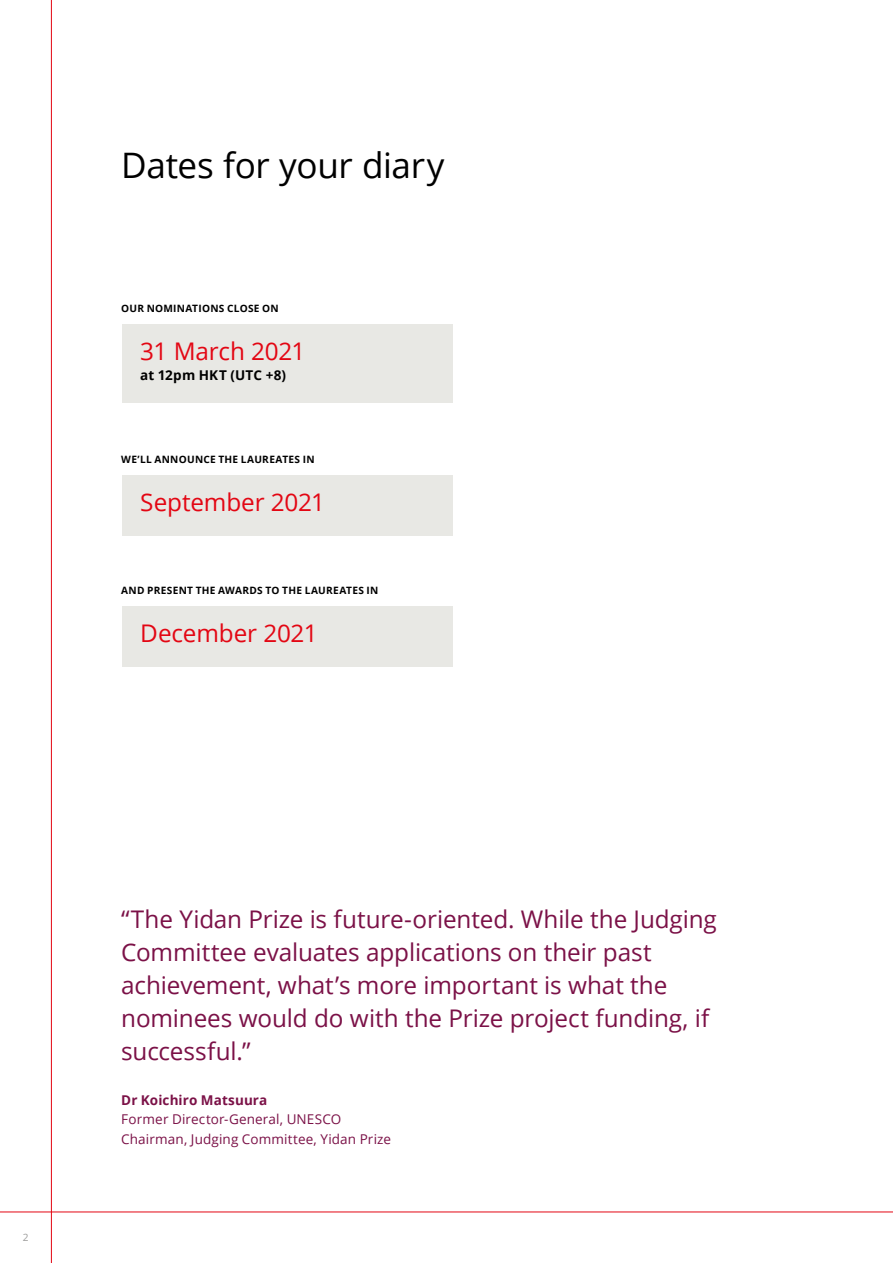
<style>
.page{position:relative;width:893px;height:1263px;background:#fff}
.page>*{position:absolute;margin:0;border:0;box-sizing:border-box;transform-origin:0 0}
.t1{font:35.1px "Open Sans";letter-spacing:-.01em;color:#000}
.t2{font:24.3px/33px "Open Sans";letter-spacing:-.005em;color:#7b1147}
.t3{font:24.3px "Open Sans";letter-spacing:-.005em;color:#e30613}
.t4{font:13.5px/19.5px "Open Sans";letter-spacing:.01em;color:#7b1147}
.t5{font:700 13.5px "Open Sans";letter-spacing:.01em;color:#7b1147}
.t6{font:700 13.5px "Open Sans";letter-spacing:.01em;color:#000}
.t7{font:700 10.2px "Open Sans";letter-spacing:.025em;color:#000}
.t8{font:10.2px "Open Sans";color:#9d9d9c}
</style>
<div class="page">
<hr style="left:51px;top:0;width:1px;height:1263px;background:#e30613">
<hr style="left:0;top:1211px;width:893px;height:1px;background:#e30613">
<div style="left:122px;top:324px;width:331px;height:79px;background:#e8e8e4"></div>
<div style="left:122px;top:475px;width:331px;height:61px;background:#e8e8e4"></div>
<div style="left:122px;top:606px;width:331px;height:60px;background:#e8e8e4"></div>
<h1 class="t1" style="left:121px;top:142px;width:325px">Dates for your diary</h1>
<p class="t7" style="left:121px;top:301px;width:159px">OUR NOMINATIONS CLOSE ON</p>
<p class="t3" style="left:140px;top:334px;width:167px">31 March 2021</p>
<p class="t6" style="left:140px;top:366px;width:147px">at 12pm HKT (UTC +8)</p>
<p class="t7" style="left:121px;top:452px;width:195px">WE’LL ANNOUNCE THE LAUREATES IN</p>
<p class="t3" style="left:140px;top:485px;width:186px">September 2021</p>
<p class="t7" style="left:121px;top:583px;width:259px">AND PRESENT THE AWARDS TO THE LAUREATES IN</p>
<p class="t3" style="left:140px;top:616px;width:179px">December 2021</p>
<p class="t8" style="left:23px;top:1230px;width:7px">2</p>
<p class="t2" style="left:121px;top:902px;width:597px">“The Yidan Prize is future-oriented. While the Judging Committee evaluates applications on their past achievement, what’s more important is what the nominees would do with the Prize project funding, if successful.”</p>
<p class="t5" style="left:121px;top:1090px;width:148px">Dr Koichiro Matsuura</p>
<p class="t4" style="left:121px;top:1109px;width:271px">Former Director-General, UNESCO<br>Chairman, Judging Committee, Yidan Prize</p>
</div>
